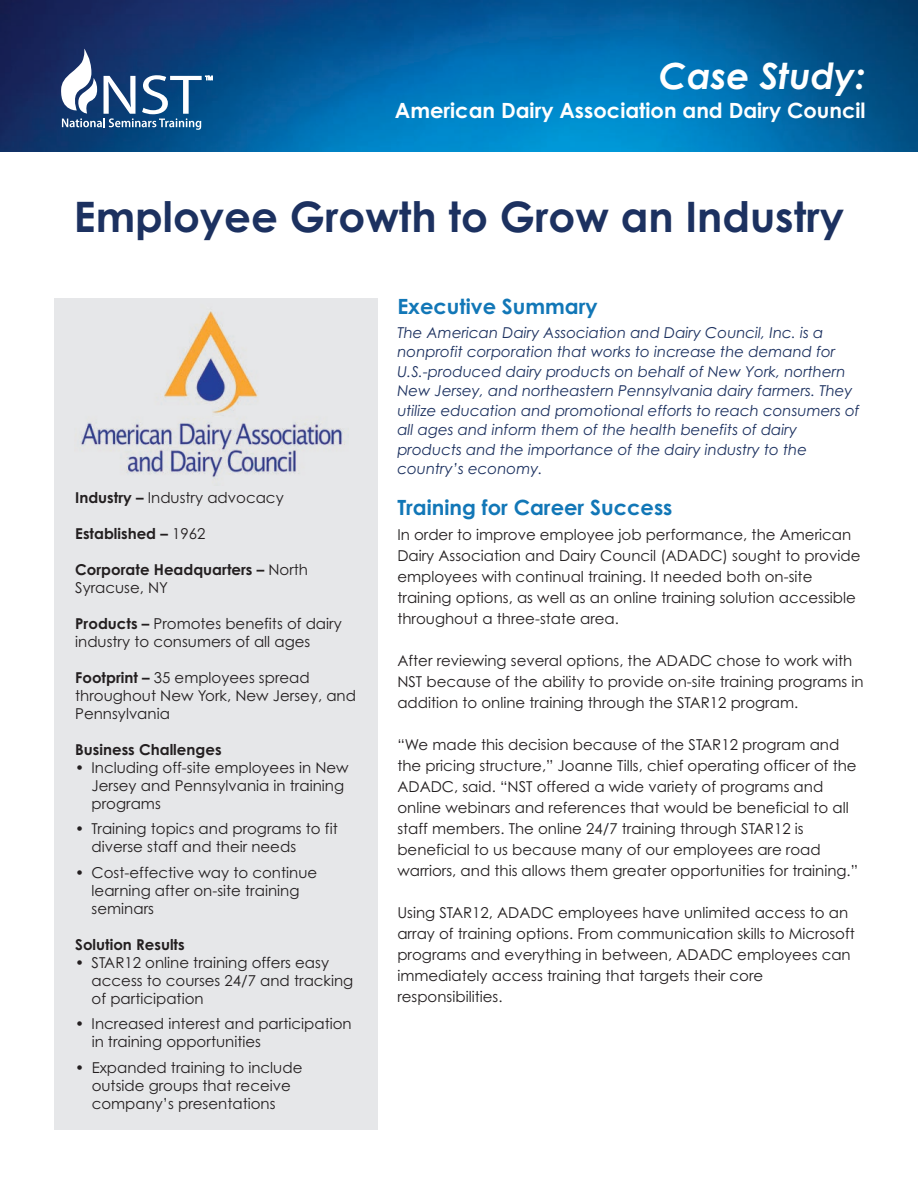
<style>
.page{position:relative;width:918px;height:1188px;background:#fff}
.page>*{position:absolute;margin:0;border:0;box-sizing:border-box;transform-origin:0 0}
.t1{font:700 42px "Century Gothic";color:#1c3160}
.t2{font:italic 700 36px "Century Gothic";color:#fff}
.t3{font:700 21px "Century Gothic";color:#1277b7}
.t4{font:700 21px "Century Gothic";color:#fff}
.t5{font:15px/21px "Century Gothic";color:#231f20}
.t6{font:italic 15px/19.5px "Century Gothic";color:#1c3160}
.t7{font:700 15px/18px "Century Gothic";color:#231f20}
.s1{font-weight:700}
.s2{font-weight:400}
</style>
<div class="page">
<img style="left:0;top:0;width:918px;height:152px">
<div style="left:54px;top:298px;width:323px;height:831px;background:#e6e7e9"></div>
<img style="left:81px;top:311px;width:264px;height:169px">
<svg style="left:61px;top:49px;width:152px;height:81px"></svg>
<h2 class="t2" style="left:659px;top:56px;width:208px">Case Study:</h2>
<h3 class="t4" style="left:395px;top:99px;width:472px">American Dairy Association and Dairy Council</h3>
<h1 class="t1" style="left:74px;top:193px;width:772px">Employee Growth to Grow an Industry</h1>
<p class="t5" style="left:75px;top:487px;width:210px"><span class="s1">Industry –</span> Industry advocacy</p>
<p class="t7" style="left:75px;top:524px;width:132px">Established – <span class="s2">1962</span></p>
<p class="t7" style="left:75px;top:560px;width:234px">Corporate Headquarters – <span class="s2">North<br>Syracuse, NY</span></p>
<p class="t5" style="left:75px;top:614px;width:268px;line-height:18px"><span class="s1">Products –</span> Promotes benefits of dairy industry to consumers of all ages</p>
<p class="t5" style="left:75px;top:668px;width:282px;line-height:18px"><span class="s1">Footprint –</span> 35 employees spread throughout New York, New Jersey, and<br>Pennsylvania</p>
<p class="t7" style="left:75px;top:740px;width:148px">Business Challenges</p>
<p class="t5" style="left:92px;top:758px;width:259px;line-height:18px;text-indent:-16px">• Including off-site employees in New<br>Jersey and Pennsylvania in training programs</p>
<p class="t5" style="left:92px;top:820px;width:248px;line-height:18px;text-indent:-16px">• Training topics and programs to fit diverse staff and their needs</p>
<p class="t5" style="left:92px;top:863px;width:227px;line-height:18px;text-indent:-16px">• Cost-effective way to continue learning after on-site training seminars</p>
<p class="t7" style="left:75px;top:935px;width:111px">Solution Results</p>
<p class="t5" style="left:92px;top:953px;width:263px;line-height:18px;text-indent:-16px">• STAR12 online training offers easy access to courses 24/7 and tracking of participation</p>
<p class="t5" style="left:92px;top:1015px;width:262px;line-height:18px;text-indent:-16px">• Increased interest and participation in training opportunities</p>
<p class="t5" style="left:92px;top:1058px;width:212px;line-height:18px;text-indent:-16px">• Expanded training to include outside groups that receive company’s presentations</p>
<h3 class="t3" style="left:397px;top:294px;width:202px">Executive Summary</h3>
<p class="t6" style="left:397px;top:323px;width:464px">The American Dairy Association and Dairy Council, Inc. is a nonprofit corporation that works to increase the demand for U.S.-produced dairy products on behalf of New York, northern New Jersey, and northeastern Pennsylvania dairy farmers. They utilize education and promotional efforts to reach consumers of all ages and inform them of the health benefits of dairy products and the importance of the dairy industry to the country’s economy.</p>
<h3 class="t3" style="left:397px;top:495px;width:277px">Training for Career Success</h3>
<p class="t5" style="left:397px;top:524px;width:465px">In order to improve employee job performance, the American Dairy Association and Dairy Council (ADADC) sought to provide employees with continual training. It needed both on-site training options, as well as an online training solution accessible throughout a three-state area.</p>
<p class="t5" style="left:397px;top:650px;width:468px">After reviewing several options, the ADADC chose to work with<br>NST because of the ability to provide on-site training programs in addition to online training through the STAR12 program.</p>
<p class="t5" style="left:397px;top:734px;width:462px">“We made this decision because of the STAR12 program and the pricing structure,” Joanne Tills, chief operating officer of the ADADC, said. “NST offered a wide variety of programs and online webinars and references that would be beneficial to all staff members. The online 24/7 training through STAR12 is beneficial to us because many of our employees are road warriors, and this allows them greater opportunities for training.”</p>
<p class="t5" style="left:397px;top:902px;width:459px">Using STAR12, ADADC employees have unlimited access to an array of training options. From communication skills to Microsoft programs and everything in between, ADADC employees can immediately access training that targets their core responsibilities.</p>
</div>
